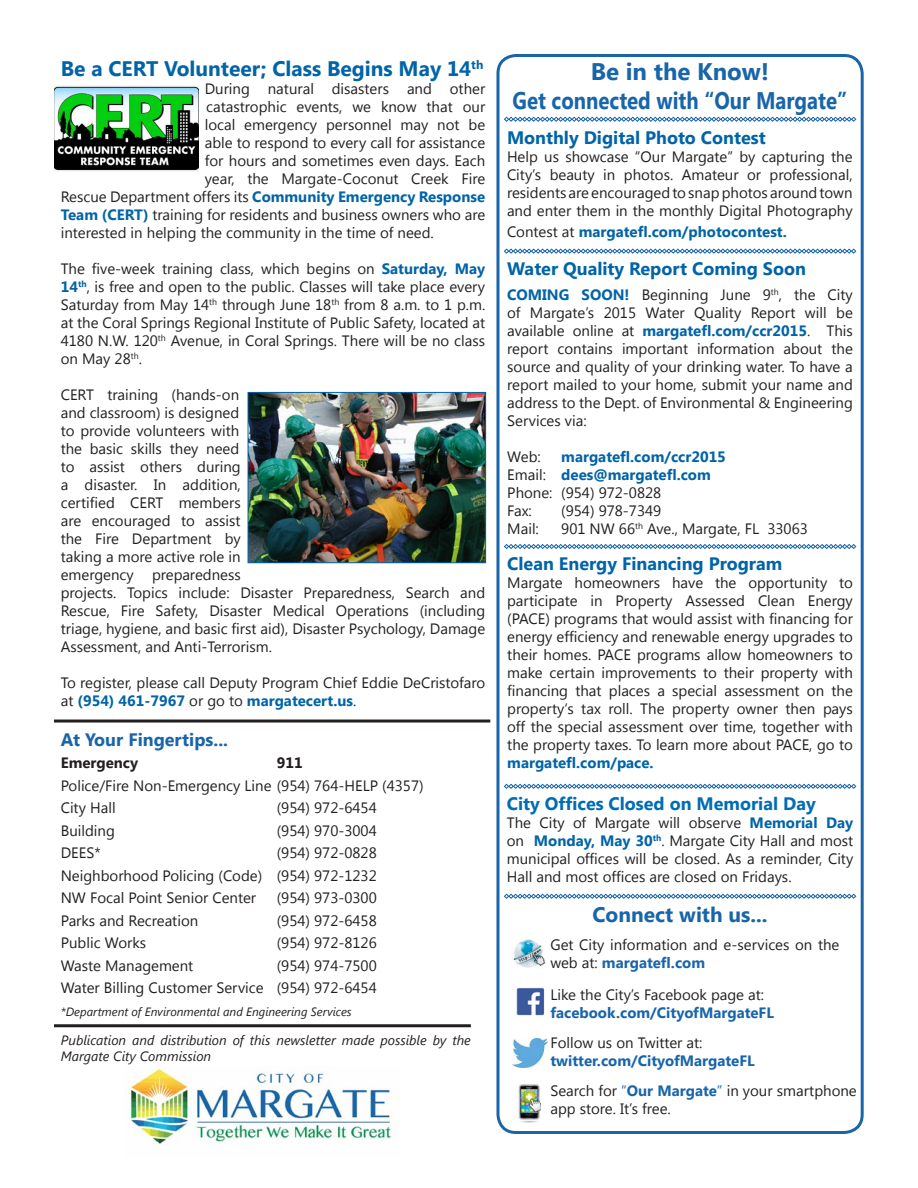
<style>
.page{position:relative;width:918px;height:1188px;background:#fff}
.page>*{position:absolute;margin:0;border:0;box-sizing:border-box;transform-origin:0 0}
.t1{font:700 24px "Segoe UI";color:#1965aa;scale:.85 1}
.t2{font:700 24px "Segoe UI";color:#1965aa}
.t3{font:700 21px "Segoe UI";color:#0064a7}
.t4{font:700 21px "Segoe UI";color:#1965aa}
.t5{font:700 18px "Segoe UI";color:#0064a7}
.t6{font:700 18px "Segoe UI";color:#006cb4}
.t7{font:700 18px "Segoe UI";color:#1965aa}
.t8{font:15px/18px "Segoe UI";color:#231f20;text-align:justify}
.t9{font:700 15px "Segoe UI";color:#0064a7}
.t10{font:700 15px "Segoe UI";color:#1965aa}
.t11{font:700 15px "Segoe UI";color:#231f20}
.t12{font:italic 13.5px/16.2px "Segoe UI";color:#231f20}
.t13{font:italic 12px "Segoe UI";color:#231f20}
.s1{font-weight:400;color:#231f20}
.s2{font-weight:700;color:#0064a7}
.s3{font-weight:700;color:#1965aa}
.s4{color:#1965aa}
</style>
<div class="page">
<div style="left:496px;top:54px;width:368px;height:1080px;border:3px solid #1965aa;border-radius:18px"></div>
<hr style="left:54px;top:1024px;width:417px;height:3px;background:#231f20">
<hr style="left:54px;top:720px;width:436px;height:3px;background:#231f20">
<svg style="left:504px;top:249px;width:352px;height:5px"></svg>
<img style="left:512px;top:939px;width:34px;height:29px">
<img style="left:516px;top:988px;width:29px;height:28px">
<img style="left:512px;top:1038px;width:36px;height:29px">
<img style="left:515px;top:1084px;width:26px;height:38px">
<svg style="left:504px;top:894px;width:352px;height:5px"></svg>
<svg style="left:504px;top:117px;width:352px;height:5px"></svg>
<img style="left:130px;top:1068px;width:262px;height:76px">
<svg style="left:504px;top:544px;width:352px;height:5px"></svg>
<img style="left:250px;top:394px;width:234px;height:167px">
<div style="left:248px;top:392px;width:238px;height:171px;border:1px solid #0064a7"></div>
<img style="left:54px;top:85px;width:145px;height:86px">
<svg style="left:504px;top:784px;width:352px;height:5px"></svg>
<p class="t3" style="left:61px;top:54px;width:424px">Be a CERT Volunteer; Class Begins May 14<sup>th</sup></p>
<p class="t8" style="left:205px;top:79px;width:282px">During natural disasters and other</p>
<p class="t8" style="left:206px;top:97px;width:281px">catastrophic events, we know that our</p>
<p class="t8" style="left:205px;top:115px;width:282px">local emergency personnel may not be</p>
<p class="t8" style="left:205px;top:133px;width:282px">able to respond to every call for assistance</p>
<p class="t8" style="left:205px;top:151px;width:282px">for hours and sometimes even days. Each</p>
<p class="t8" style="left:205px;top:169px;width:282px">year, the Margate-Coconut Creek Fire</p>
<p class="t9" style="left:61px;top:186px;width:426px"><span class="s1">Rescue Department offers its</span> Community Emergency Response</p>
<p class="t8" style="left:61px;top:205px;width:426px"><span class="s2">Team (CERT)</span> training for residents and business owners who are</p>
<p class="t8" style="left:61px;top:223px;width:375px">interested in helping the community in the time of need.</p>
<p class="t8" style="left:61px;top:259px;width:426px">The five-week training class, which begins on <span class="s2">Saturday, May 14</span><sup>th</sup>, is free and open to the public. Classes will take place every Saturday from May 14<sup>th</sup> through June 18<sup>th</sup> from 8 a.m. to 1 p.m. at the Coral Springs Regional Institute of Public Safety, located at 4180 N.W. 120<sup>th</sup> Avenue, in Coral Springs. There will be no class on May 28<sup>th</sup>.</p>
<p class="t8" style="left:61px;top:385px;width:426px;text-align:left">CERT training (hands-on<br>and classroom) is designed<br>to provide volunteers with<br>the basic skills they need<br>to assist others during<br>a disaster. In addition,<br>certified CERT members<br>are encouraged to assist<br>the Fire Department by<br>taking a more active role in<br>emergency preparedness<br>projects. Topics include: Disaster Preparedness, Search and Rescue, Fire Safety, Disaster Medical Operations (including triage, hygiene, and basic first aid), Disaster Psychology, Damage Assessment, and Anti-Terrorism.</p>
<p class="t8" style="left:61px;top:673px;width:426px">To register, please call Deputy Program Chief Eddie DeCristofaro at <span class="s2">(954) 461-7967</span> or go to <span class="s2">margatecert.us</span>.</p>
<p class="t7" style="left:61px;top:726px;width:169px">At Your Fingertips...</p>
<p class="t11" style="left:61px;top:752px;width:79px">Emergency</p>
<p class="t11" style="left:277px;top:752px;width:27px">911</p>
<p class="t8" style="left:61px;top:776px;width:364px">Police/Fire Non-Emergency Line (954) 764-HELP (4357)</p>
<p class="t8" style="left:61px;top:798px;width:56px">City Hall</p>
<p class="t8" style="left:277px;top:798px;width:102px">(954) 972-6454</p>
<p class="t8" style="left:61px;top:821px;width:56px">Building</p>
<p class="t8" style="left:277px;top:821px;width:102px">(954) 970-3004</p>
<p class="t8" style="left:61px;top:843px;width:41px">DEES*</p>
<p class="t8" style="left:277px;top:843px;width:102px">(954) 972-0828</p>
<p class="t8" style="left:61px;top:866px;width:318px">Neighborhood Policing (Code) (954) 972-1232</p>
<p class="t8" style="left:61px;top:888px;width:197px">NW Focal Point Senior Center</p>
<p class="t8" style="left:277px;top:888px;width:102px">(954) 973-0300</p>
<p class="t8" style="left:61px;top:911px;width:139px">Parks and Recreation</p>
<p class="t8" style="left:277px;top:911px;width:102px">(954) 972-6458</p>
<p class="t8" style="left:61px;top:933px;width:87px">Public Works</p>
<p class="t8" style="left:277px;top:933px;width:102px">(954) 972-8126</p>
<p class="t8" style="left:61px;top:956px;width:134px">Waste Management</p>
<p class="t8" style="left:277px;top:956px;width:102px">(954) 974-7500</p>
<p class="t8" style="left:61px;top:978px;width:318px">Water Billing Customer Service (954) 972-6454</p>
<p class="t13" style="left:61px;top:1003px;width:292px">*Department of Environmental and Engineering Services</p>
<p class="t12" style="left:61px;top:1031px;width:412px">Publication and distribution of this newsletter made possible by the<br>Margate City Commission</p>
<p class="t2" style="left:591px;top:54px;width:180px">Be in the Know!</p>
<p class="t1" style="left:513px;top:83px;width:395px">Get connected with “Our Margate”</p>
<p class="t5" style="left:507px;top:124px;width:260px">Monthly Digital Photo Contest</p>
<p class="t8" style="left:507px;top:147px;width:347px">Help us showcase “Our Margate” by capturing the City’s beauty in photos. Amateur or professional, residents are encouraged to snap photos around town and enter them in the monthly Digital Photography</p>
<p class="t9" style="left:507px;top:221px;width:281px"><span class="s1">Contest at</span> margatefl.com/photocontest.</p>
<p class="t5" style="left:507px;top:256px;width:300px">Water Quality Report Coming Soon</p>
<p class="t8" style="left:507px;top:285px;width:347px"><span class="s2">COMING SOON!</span> Beginning June 9<sup>th</sup>, the City of Margate’s 2015 Water Quality Report will be available online at <span class="s2">margatefl.com/ccr2015</span>. This report contains important information about the source and quality of your drinking water. To have a report mailed to your home, submit your name and address to the Dept. of Environmental &amp; Engineering Services via:</p>
<p class="t8" style="left:507px;top:447px;width:35px">Web:</p>
<p class="t9" style="left:561px;top:446px;width:166px">margatefl.com/ccr2015</p>
<p class="t9" style="left:507px;top:464px;width:205px"><span class="s1">Email:</span> dees@margatefl.com</p>
<p class="t8" style="left:507px;top:483px;width:156px">Phone: (954) 972-0828</p>
<p class="t8" style="left:507px;top:501px;width:26px">Fax:</p>
<p class="t8" style="left:561px;top:501px;width:102px">(954) 978-7349</p>
<p class="t8" style="left:507px;top:519px;width:33px">Mail:</p>
<p class="t8" style="left:561px;top:519px;width:248px">901 NW 66<sup>th</sup> Ave., Margate, FL 33063</p>
<p class="t5" style="left:507px;top:551px;width:277px">Clean Energy Financing Program</p>
<p class="t8" style="left:507px;top:573px;width:347px">Margate homeowners have the opportunity to participate in Property Assessed Clean Energy (PACE) programs that would assist with financing for energy efficiency and renewable energy upgrades to their homes. PACE programs allow homeowners to make certain improvements to their property with financing that places a special assessment on the property‘s tax roll. The property owner then pays off the special assessment over time, together with the property taxes. To learn more about PACE, go to <span class="s2">margatefl.com/pace.</span></p>
<p class="t6" style="left:507px;top:791px;width:311px">City Offices Closed on Memorial Day</p>
<p class="t8" style="left:507px;top:813px;width:348px">The City of Margate will observe <span class="s2">Memorial Day </span>on <span class="s2">Monday, May 30</span><sup>th</sup>. Margate City Hall and most municipal offices will be closed. As a reminder, City Hall and most offices are closed on Fridays.</p>
<p class="t4" style="left:593px;top:899px;width:177px">Connect with us...</p>
<p class="t8" style="left:550px;top:935px;width:291px">Get City information and e-services on the web at: <span class="s3">margatefl.com</span></p>
<p class="t8" style="left:550px;top:985px;width:215px">Like the City’s Facebook page at:</p>
<p class="t10" style="left:550px;top:1002px;width:225px">facebook.com/CityofMargateFL</p>
<p class="t8" style="left:550px;top:1033px;width:154px">Follow us on Twitter at:</p>
<p class="t10" style="left:550px;top:1050px;width:206px">twitter.com/CityofMargateFL</p>
<p class="t8" style="left:550px;top:1081px;width:308px">Search for <span class="s4">“</span><span class="s3">Our Margate</span><span class="s4">”</span> in your smartphone app store. It’s free.</p>
</div>
